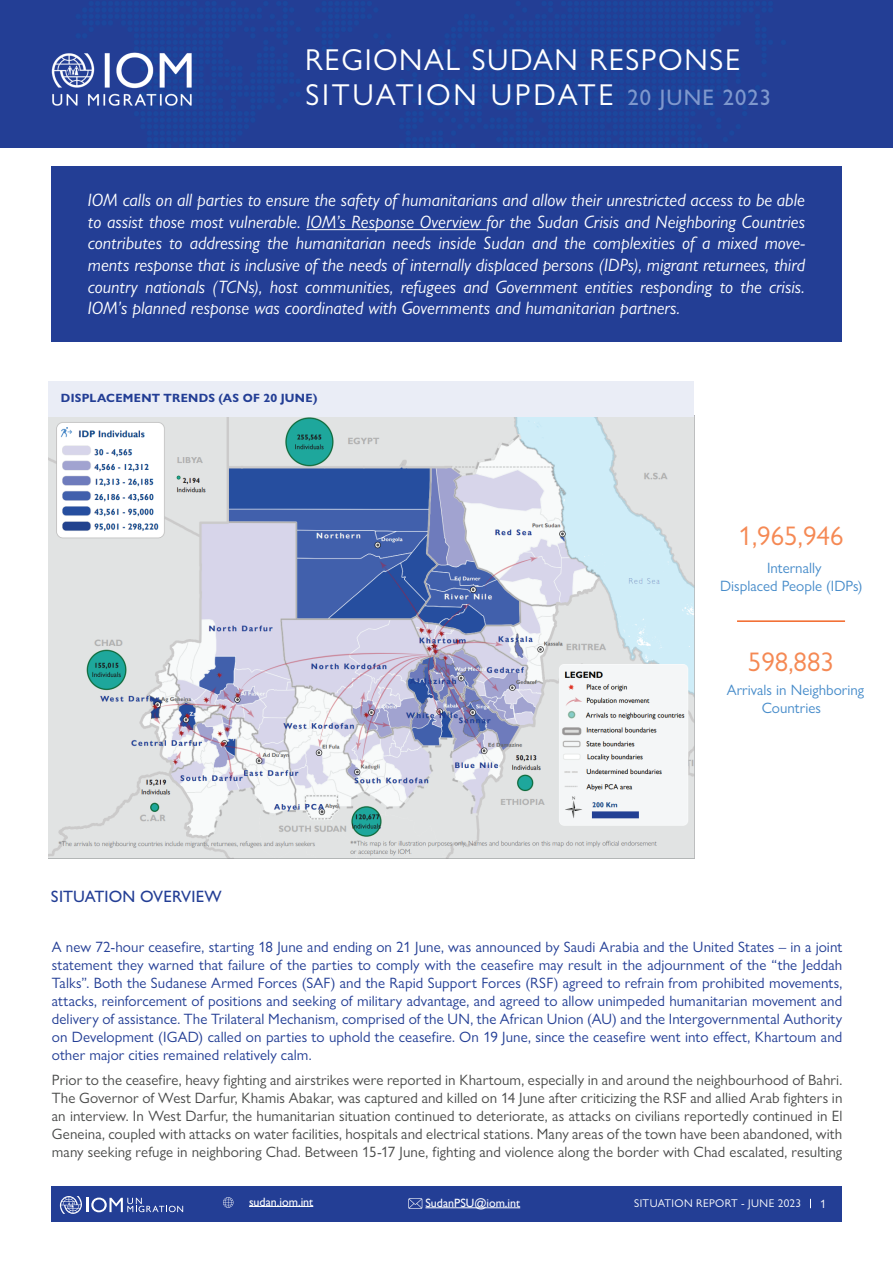
<style>
.page{position:relative;width:893px;height:1263px;background:#fff}
.page>*{position:absolute;margin:0;border:0;box-sizing:border-box;transform-origin:0 0}
.t1{font:30.3px/34.7px "Gill Sans Nova";letter-spacing:.05em;color:#fff}
.t2{font:27px "Gill Sans Nova";color:#f58954}
.t3{font:italic 18px/21.6px "Gill Sans Nova";color:#fff;text-align:justify}
.t4{font:500 16.5px "Gill Sans Nova";letter-spacing:.005em;color:#233e95}
.t5{font:15px/18px "Gill Sans Nova";letter-spacing:.005em;color:#233e95;text-align:justify}
.t6{font:15px/18px "Gill Sans Nova";letter-spacing:.005em;color:#494a49;text-align:justify}
.t7{font:15px/18px "Gill Sans Nova";color:#478cca;text-align:center}
.t8{font:700 12px "Gill Sans Nova";letter-spacing:.025em;color:#233e95}
.t9{font:12px "Gill Sans";color:#fff}
.t10{font:12px "Gill Sans Nova";color:#fff}
.t11{font:11.25px "Gill Sans Nova";letter-spacing:.03em;color:#fff}
.s1{font-weight:500;font-size:22.5px;color:#7f98cd}
</style>
<div class="page">
<div style="left:51px;top:1186px;width:791px;height:36px;background:#233e95"></div>
<svg style="left:60px;top:1196px;width:123px;height:18px"></svg>
<img style="left:0;top:0;width:893px;height:147px">
<img style="left:49px;top:417px;width:645px;height:441px">
<div style="left:49px;top:381px;width:645px;height:36px;background:#eaedf6"></div>
<div style="left:51px;top:167px;width:791px;height:175px;background:#233e95"></div>
<hr style="left:306px;top:229px;width:180px;height:1px;background:#fff">
<hr style="left:737px;top:620px;width:108px;height:2px;background:#f26627">
<img style="left:49px;top:48px;width:168px;height:62px">
<hr style="left:425px;top:1207px;width:95px;height:1px;background:#fff">
<svg style="left:223px;top:1197px;width:10px;height:11px"></svg>
<svg style="left:408px;top:1198px;width:14px;height:11px"></svg>
<hr style="left:249px;top:1206px;width:64px;height:1px;background:#fff">
<h1 class="t1" style="left:305px;top:42px;width:467px">REGIONAL SUDAN RESPONSE<br>SITUATION UPDATE <span class="s1">20 JUNE 2023</span></h1>
<p class="t3" style="left:88px;top:189px;width:719px">IOM calls on all parties to ensure the safety of humanitarians and allow their unrestricted access to be able to assist those most vulnerable. IOM’s Response Overview for the Sudan Crisis and Neighboring Countries contributes to addressing the humanitarian needs inside Sudan and the complexities of a mixed move&shy;ments response that is inclusive of the needs of internally displaced persons (IDPs), migrant returnees, third country nationals (TCNs), host communities, refugees and Government entities responding to the crisis.<br>IOM’s planned response was coordinated with Governments and humanitarian partners.</p>
<p class="t8" style="left:61px;top:391px;width:258px">DISPLACEMENT TRENDS (AS OF 20 JUNE)</p>
<h2 class="t2" style="left:739px;top:519px;width:106px">1,965,946</h2>
<p class="t7" style="left:720px;top:559px;width:144px">Internally<br>Displaced People (IDPs)</p>
<h2 class="t2" style="left:748px;top:645px;width:88px">598,883</h2>
<p class="t7" style="left:727px;top:680px;width:139px">Arrivals in Neighboring<br>Countries</p>
<p class="t4" style="left:51px;top:886px;width:172px">SITUATION OVERVIEW</p>
<p class="t5" style="left:52px;top:938px;width:792px">A new 72-hour ceasefire, starting 18 June and ending on 21 June, was announced by Saudi Arabia and the United States – in a joint statement they warned that failure of the parties to comply with the ceasefire may result in the adjournment of the “the Jeddah Talks”. Both the Sudanese Armed Forces (SAF) and the Rapid Support Forces (RSF) agreed to refrain from prohibited movements, attacks, reinforcement of positions and seeking of military advantage, and agreed to allow unimpeded humanitarian movement and delivery of assistance. The Trilateral Mechanism, comprised of the UN, the African Union (AU) and the Intergovernmental Authority on Development (IGAD) called on parties to uphold the ceasefire. On 19 June, since the ceasefire went into effect, Khartoum and other major cities remained relatively calm.</p>
<p class="t6" style="left:52px;top:1071px;width:792px">Prior to the ceasefire, heavy fighting and airstrikes were reported in Khartoum, especially in and around the neighbourhood of Bahri.<br>The Governor of West Darfur, Khamis Abakar, was captured and killed on 14 June after criticizing the RSF and allied Arab fighters in an interview. In West Darfur, the humanitarian situation continued to deteriorate, as attacks on civilians reportedly continued in El Geneina, coupled with attacks on water facilities, hospitals and electrical stations. Many areas of the town have been abandoned, with many seeking refuge in neighboring Chad. Between 15-17 June, fighting and violence along the border with Chad escalated, resulting</p>
<p class="t9" style="left:249px;top:1194px;width:66px">sudan.iom.int</p>
<p class="t9" style="left:425px;top:1196px;width:96px">SudanPSU@iom.int</p>
<p class="t11" style="left:634px;top:1196px;width:126px">SITUATION REPORT - June</p>
<p class="t11" style="left:778px;top:1196px;width:25px">2023</p>
<p class="t10" style="left:820px;top:1196px;width:7px">1</p>
</div>
